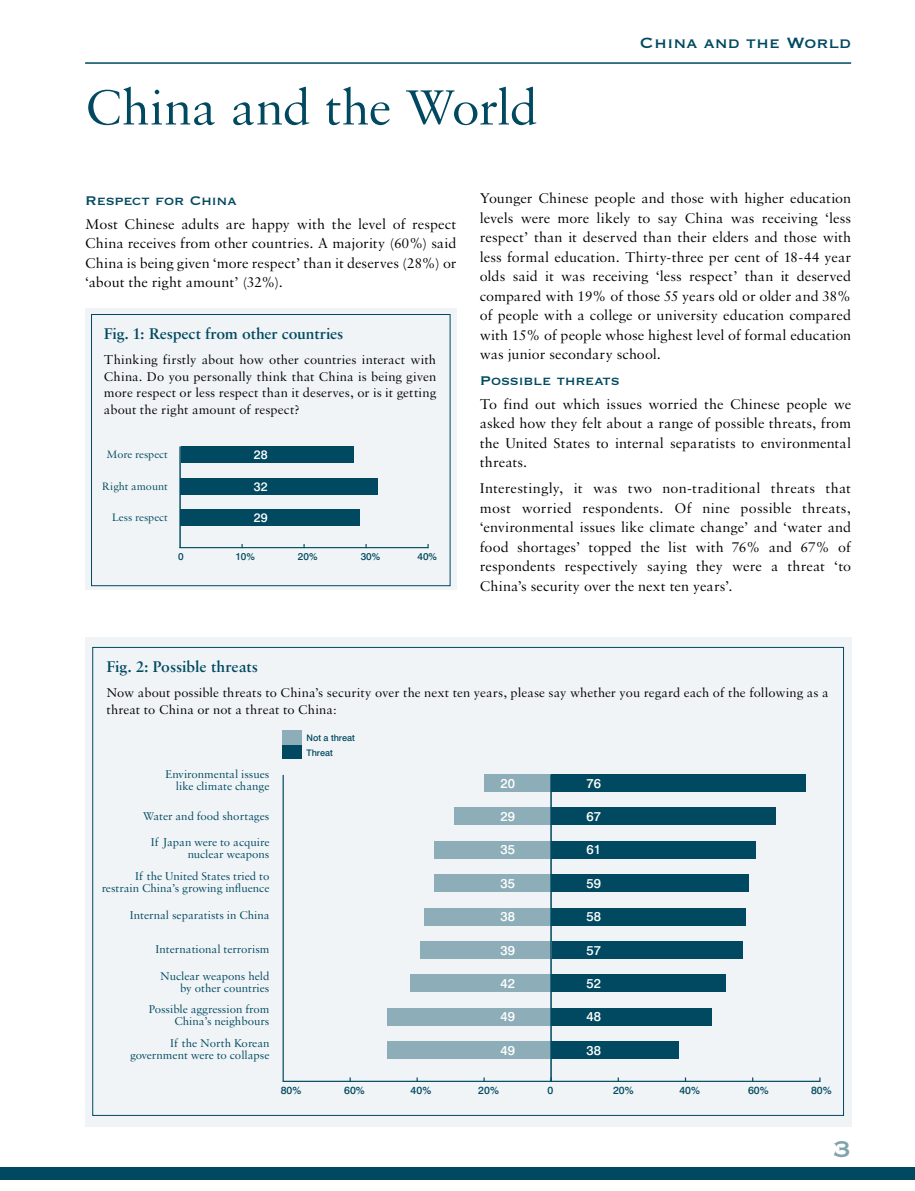
<style>
.page{position:relative;width:915px;height:1191px;background:#fff}
.page>*{position:absolute;margin:0;border:0;box-sizing:border-box;transform-origin:0 0}
.t1{font:52.5px "Sabon MT Std";letter-spacing:-.015em;color:#004960}
.t2{font:30px "Copperplate Thirty One BC";color:#7fa4af}
.t3{font:19.5px "Copperplate Thirty One BC";color:#004960}
.t4{font:600 16.5px "Sabon MT Std";letter-spacing:-.005em;color:#004960}
.t5{font:16.5px "Copperplate Thirty One BC";letter-spacing:-.015em;color:#004960}
.t6{font:15px/19.5px "Sabon MT Std";letter-spacing:.005em;color:#000;text-align:justify}
.t7{font:13.5px/16.5px "Sabon MT Std";letter-spacing:.01em;color:#000;text-align:justify}
.t8{font:500 13.05px "Swiss 721 BT";color:#fff}
.t9{font:500 12.45px "Swiss 721 BT";color:#fff}
.t10{font:12px/21.8px "Sabon MT Std";color:#004960;text-align:right}
.t11{font:11.4px "Sabon MT Std";color:#004960}
.t12{font:500 10.5px "Swiss 721 BT";color:#004960}
.t13{font:500 10.05px "Swiss 721 BT";color:#004960}
.t14{font:500 9px/14.1px "Swiss 721 BT";color:#004960}
</style>
<div class="page">
<hr style="left:85px;top:62px;width:765px;height:2px;background:#004960">
<div style="left:0;top:1167px;width:914px;height:13px;background:#004960"></div>
<div style="left:85px;top:308px;width:371px;height:282px;background:#f0f4f6"></div>
<div style="left:91px;top:314px;width:359px;height:272px;border:1px solid #004960"></div>
<hr style="left:179px;top:547px;width:249px;height:1px;background:#004960">
<div style="left:180px;top:510px;width:180px;height:16px;background:#004960"></div>
<div style="left:180px;top:478px;width:198px;height:16px;background:#004960"></div>
<div style="left:180px;top:446px;width:173px;height:16px;background:#004960"></div>
<hr style="left:179px;top:446px;width:2px;height:102px;background:#004960">
<div style="left:85px;top:637px;width:765px;height:490px;background:#f0f4f6"></div>
<hr style="left:282px;top:1080px;width:537px;height:2px;background:#004960">
<hr style="left:282px;top:775px;width:2px;height:306px;background:#004960">
<div style="left:551px;top:1041px;width:127px;height:17px;background:#004960"></div>
<div style="left:387px;top:1041px;width:163px;height:17px;background:#8daeb8"></div>
<div style="left:551px;top:1008px;width:161px;height:17px;background:#004960"></div>
<div style="left:387px;top:1008px;width:163px;height:17px;background:#8daeb8"></div>
<div style="left:551px;top:974px;width:174px;height:17px;background:#004960"></div>
<div style="left:410px;top:974px;width:140px;height:17px;background:#8daeb8"></div>
<div style="left:551px;top:941px;width:191px;height:17px;background:#004960"></div>
<div style="left:420px;top:941px;width:130px;height:17px;background:#8daeb8"></div>
<div style="left:551px;top:908px;width:194px;height:17px;background:#004960"></div>
<div style="left:423px;top:908px;width:127px;height:17px;background:#8daeb8"></div>
<div style="left:551px;top:874px;width:198px;height:17px;background:#004960"></div>
<div style="left:433px;top:874px;width:117px;height:17px;background:#8daeb8"></div>
<div style="left:551px;top:841px;width:204px;height:17px;background:#004960"></div>
<div style="left:433px;top:841px;width:117px;height:17px;background:#8daeb8"></div>
<div style="left:551px;top:808px;width:225px;height:17px;background:#004960"></div>
<div style="left:454px;top:808px;width:96px;height:17px;background:#8daeb8"></div>
<div style="left:551px;top:774px;width:255px;height:17px;background:#004960"></div>
<div style="left:484px;top:774px;width:66px;height:17px;background:#8daeb8"></div>
<div style="left:282px;top:744px;width:19px;height:14px;background:#004960"></div>
<div style="left:282px;top:731px;width:19px;height:14px;background:#8daeb8"></div>
<hr style="left:550px;top:774px;width:1px;height:307px;background:#004960">
<h1 class="t1" style="left:85px;top:87px;width:454px">China and the World</h1>
<h3 class="t3" style="left:639px;top:30px;width:213px">China and the World</h3>
<p class="t5" style="left:85px;top:189px;width:153px">Respect for China</p>
<p class="t6" style="left:85px;top:215px;width:373px">Most Chinese adults are happy with the level of respect China receives from other countries. A majority (60%) said China is being given ‘more respect’ than it deserves (28%) or ‘about the right amount’ (32%).</p>
<p class="t4" style="left:104px;top:327px;width:241px">Fig. 1: Respect from other countries</p>
<p class="t7" style="left:104px;top:353px;width:334px">Thinking firstly about how other countries interact with China. Do you personally think that China is being given more respect or less respect than it deserves, or is it getting about the right amount of respect?</p>
<p class="t11" style="left:106px;top:450px;width:63px">More respect</p>
<p class="t9" style="left:254px;top:448px;width:15px">28</p>
<p class="t11" style="left:102px;top:481px;width:67px">Right amount</p>
<p class="t11" style="left:112px;top:513px;width:57px">Less respect</p>
<p class="t9" style="left:254px;top:480px;width:15px">32</p>
<p class="t9" style="left:254px;top:512px;width:15px">29</p>
<p class="t13" style="left:178px;top:551px;width:7px">0</p>
<p class="t13" style="left:235px;top:551px;width:21px">10%</p>
<p class="t13" style="left:298px;top:551px;width:21px">20%</p>
<p class="t13" style="left:360px;top:551px;width:21px">30%</p>
<p class="t13" style="left:417px;top:551px;width:21px">40%</p>
<p class="t6" style="left:479px;top:190px;width:373px">Younger Chinese people and those with higher education levels were more likely to say China was receiving ‘less respect’ than it deserved than their elders and those with less formal education. Thirty-three per cent of 18-44 year olds said it was receiving ‘less respect’ than it deserved compared with 19% of those 55 years old or older and 38% of people with a college or university education compared with 15% of people whose highest level of formal education was junior secondary school.</p>
<p class="t5" style="left:479px;top:370px;width:142px">Possible threats</p>
<p class="t6" style="left:479px;top:396px;width:373px">To find out which issues worried the Chinese people we asked how they felt about a range of possible threats, from the United States to internal separatists to environmental threats.</p>
<p class="t6" style="left:479px;top:480px;width:372px">Interestingly, it was two non-traditional threats that most worried respondents. Of nine possible threats, ‘environmental issues like climate change’ and ‘water and food shortages’ topped the list with 76% and 67% of respondents respectively saying they were a threat ‘to China’s security over the next ten years’.</p>
<p class="t4" style="left:106px;top:660px;width:153px">Fig. 2: Possible threats</p>
<p class="t7" style="left:106px;top:685px;width:723px">Now about possible threats to China’s security over the next ten years, please say whether you regard each of the following as a threat to China or not a threat to China:</p>
<p class="t10" style="left:165px;top:769px;width:106px;line-height:12px">Environmental issues like climate change</p>
<p class="t10" style="left:143px;top:803px;width:128px;line-height:26.2px">Water and food shortages<br>If Japan were to acquire</p>
<p class="t10" style="left:135px;top:844px;width:136px">nuclear weapons<br>If the United States tried to</p>
<p class="t10" style="left:102px;top:878px;width:169px">restrain China’s growing influence</p>
<p class="t10" style="left:130px;top:905px;width:141px">Internal separatists in China</p>
<p class="t10" style="left:156px;top:937px;width:115px;line-height:26.2px;text-align:center">International terrorism<br>Nuclear weapons held</p>
<p class="t10" style="left:149px;top:977px;width:122px">by other countries<br>Possible aggression from</p>
<p class="t10" style="left:170px;top:1011px;width:101px;text-align:center">China’s neighbours<br>If the North Korean</p>
<p class="t10" style="left:130px;top:1045px;width:141px">government were to collapse</p>
<p class="t14" style="left:306px;top:731px;width:50px">Not a threat<br>Threat</p>
<p class="t8" style="left:500px;top:776px;width:16px">20</p>
<p class="t8" style="left:586px;top:776px;width:16px">76</p>
<p class="t8" style="left:500px;top:810px;width:16px">29</p>
<p class="t8" style="left:586px;top:810px;width:16px">67</p>
<p class="t8" style="left:500px;top:843px;width:16px">35</p>
<p class="t8" style="left:586px;top:843px;width:16px">61</p>
<p class="t8" style="left:500px;top:876px;width:16px">35</p>
<p class="t8" style="left:586px;top:876px;width:16px">59</p>
<p class="t8" style="left:500px;top:910px;width:16px">38</p>
<p class="t8" style="left:586px;top:910px;width:16px">58</p>
<p class="t8" style="left:500px;top:943px;width:16px">39</p>
<p class="t8" style="left:586px;top:943px;width:16px">57</p>
<p class="t8" style="left:500px;top:977px;width:16px">42</p>
<p class="t8" style="left:586px;top:977px;width:16px">52</p>
<p class="t8" style="left:500px;top:1010px;width:16px">49</p>
<p class="t8" style="left:586px;top:1010px;width:16px">48</p>
<p class="t8" style="left:500px;top:1043px;width:16px">49</p>
<p class="t8" style="left:586px;top:1043px;width:16px">38</p>
<p class="t12" style="left:281px;top:1085px;width:22px">80%</p>
<p class="t12" style="left:344px;top:1085px;width:22px">60%</p>
<p class="t12" style="left:410px;top:1085px;width:22px">40%</p>
<p class="t12" style="left:478px;top:1085px;width:22px">20%</p>
<p class="t12" style="left:547px;top:1085px;width:7px">0</p>
<p class="t12" style="left:612px;top:1085px;width:22px">20%</p>
<p class="t12" style="left:679px;top:1085px;width:22px">40%</p>
<p class="t12" style="left:747px;top:1085px;width:22px">60%</p>
<p class="t12" style="left:810px;top:1085px;width:22px">80%</p>
<h2 class="t2" style="left:832px;top:1129px;width:20px">3</h2>
</div>
